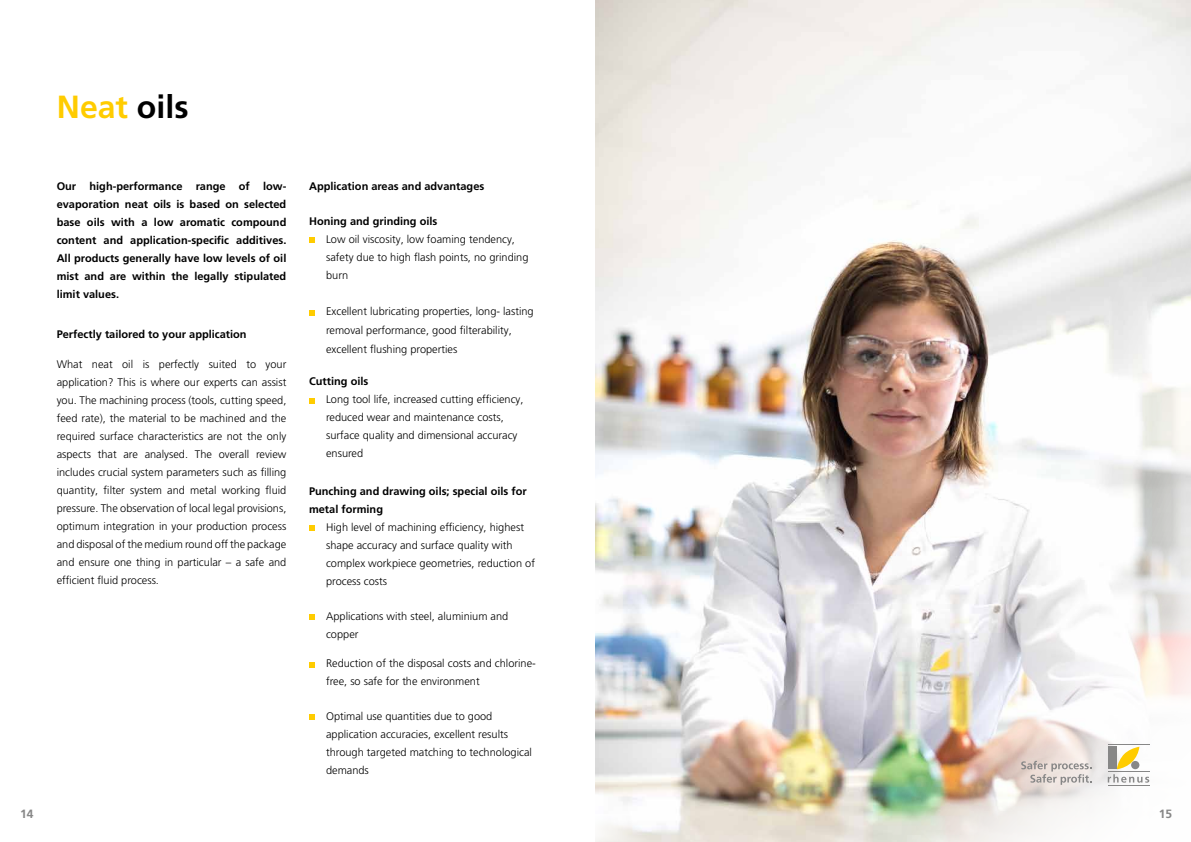
<style>
.page{position:relative;width:1191px;height:842px;background:#fff}
.page>*{position:absolute;margin:0;border:0;box-sizing:border-box;transform-origin:0 0}
.t1{font:700 32px "Frutiger LT Pro";color:#fc0}
.t2{font:700 12px "Frutiger LT Pro";color:#878787}
.t3{font:300 11px/18px "Frutiger LT Pro";color:#000}
.t4{font:700 11px/18px "Frutiger LT Pro";color:#000;text-align:justify}
.s1{color:#000}
</style>
<div class="page">
<img style="left:595px;top:0;width:596px;height:842px">
<svg style="left:893px;top:538px;width:19px;height:304px"></svg>
<svg style="left:912px;top:515px;width:279px;height:327px"></svg>
<svg style="left:309px;top:238px;width:5px;height:5px"></svg>
<svg style="left:309px;top:310px;width:5px;height:5px"></svg>
<svg style="left:309px;top:398px;width:5px;height:5px"></svg>
<svg style="left:309px;top:525px;width:5px;height:6px"></svg>
<svg style="left:309px;top:615px;width:5px;height:5px"></svg>
<svg style="left:309px;top:662px;width:5px;height:5px"></svg>
<svg style="left:309px;top:714px;width:5px;height:6px"></svg>
<svg style="left:595px;top:814px;width:55px;height:28px;fill:#f8f7f6"></svg>
<svg style="left:1107px;top:747px;width:42px;height:36px"></svg>
<div style="left:1107px;top:747px;width:9px;height:22px;background:#878787"></div>
<div style="left:1131px;top:761px;width:8px;height:8px;background:#878787;border-radius:50%"></div>
<hr style="left:1107px;top:744px;width:42px;height:1px;background:#878787">
<hr style="left:1107px;top:771px;width:42px;height:1px;background:#878787">
<hr style="left:1107px;top:785px;width:42px;height:1px;background:#878787">
<svg style="left:1021px;top:761px;width:70px;height:24px;background:#d4ccc8"></svg>
<h1 class="t1" style="left:57px;top:88px;width:133px">Neat <span class="s1">oils</span></h1>
<p class="t4" style="left:57px;top:177px;width:231px">Our high-performance range of low&shy;evaporation neat oils is based on selected base oils with a low aromatic compound content and application-specific additives.<br>All products generally have low levels of oil mist and are within the legally stipulated limit values.</p>
<p class="t4" style="left:57px;top:326px;width:191px">Perfectly tailored to your application</p>
<p class="t3" style="left:57px;top:355px;width:231px;text-align:justify">What neat oil is perfectly suited to your application? This is where our experts can assist you. The machining process (tools, cutting speed, feed rate), the material to be machined and the required surface characteristics are not the only aspects that are analysed. The overall review includes crucial system parameters such as filling quantity, filter system and metal working fluid pressure. The observation of local legal provisions, optimum integration in your production process and disposal of the medium round off the package and ensure one thing in particular – a safe and efficient fluid process.</p>
<p class="t4" style="left:309px;top:177px;width:177px">Application areas and advantages</p>
<p class="t4" style="left:309px;top:212px;width:130px">Honing and grinding oils</p>
<p class="t3" style="left:326px;top:230px;width:204px">Low oil viscosity, low foaming tendency, safety due to high flash points, no grinding burn</p>
<p class="t3" style="left:326px;top:302px;width:209px;line-height:19px">Excellent lubricating properties, long- lasting removal performance, good filterability, excellent flushing properties</p>
<p class="t4" style="left:309px;top:372px;width:61px">Cutting oils</p>
<p class="t3" style="left:326px;top:390px;width:199px">Long tool life, increased cutting efficiency, reduced wear and maintenance costs, surface quality and dimensional accuracy ensured</p>
<p class="t4" style="left:309px;top:482px;width:219px">Punching and drawing oils; special oils for metal forming</p>
<p class="t3" style="left:326px;top:518px;width:210px">High level of machining efficiency, highest shape accuracy and surface quality with complex workpiece geometries, reduction of process costs</p>
<p class="t3" style="left:326px;top:607px;width:184px">Applications with steel, aluminium and copper</p>
<p class="t3" style="left:326px;top:654px;width:211px">Reduction of the disposal costs and chlorine&shy;free, so safe for the environment</p>
<p class="t3" style="left:326px;top:707px;width:207px">Optimal use quantities due to good application accuracies, excellent results through targeted matching to technological demands</p>
<p class="t2" style="left:20px;top:807px;width:15px">14</p>
<p class="t2" style="left:1158px;top:807px;width:15px">15</p>
</div>
